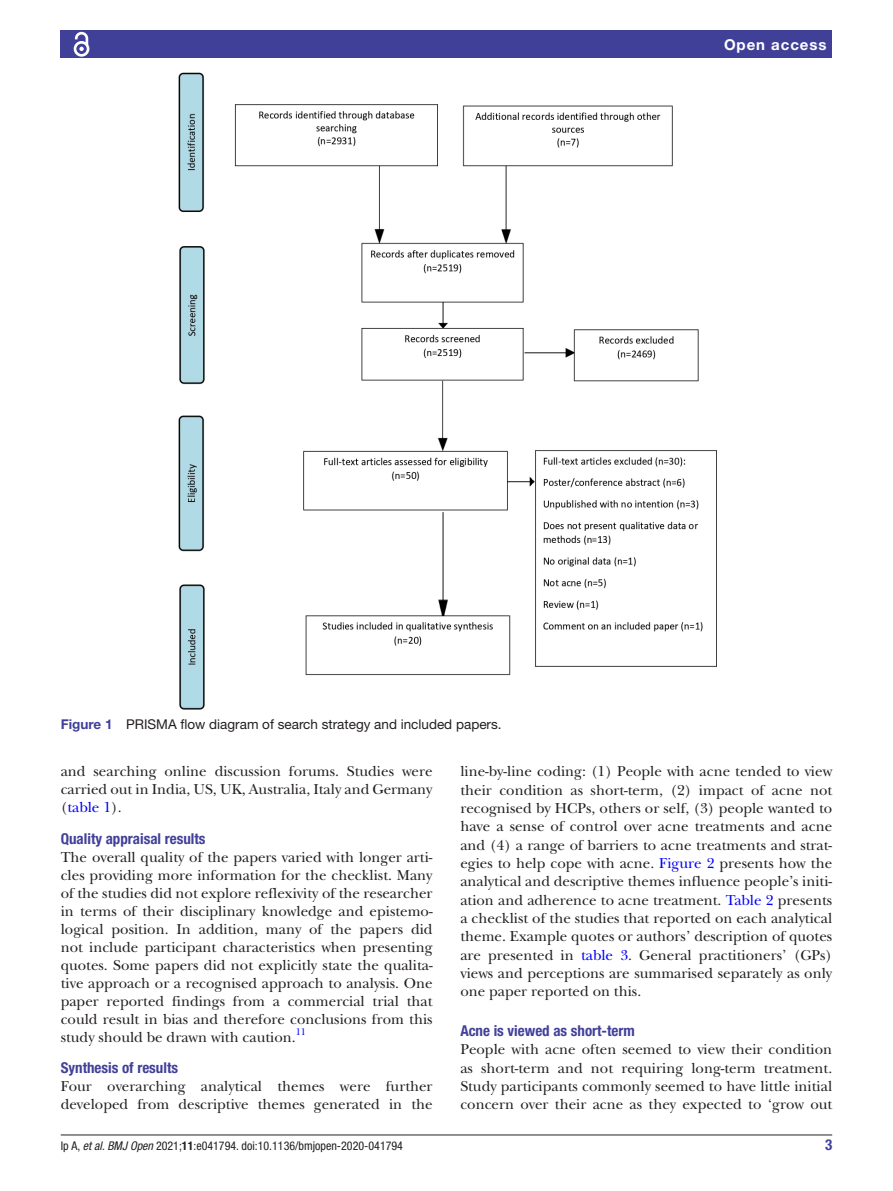
<style>
.page{position:relative;width:893px;height:1191px;background:#fff}
.page>*{position:absolute;margin:0;border:0;box-sizing:border-box;transform-origin:0 0}
.t1{font:15px/18.3px "New Baskerville";color:#231f20;text-align:justify}
.t2{font:700 condensed 15px "Helvetica Neue LT Std";color:#414099}
.t3{font:700 15px "Helvetica Neue LT Std";letter-spacing:.065em;color:#fff}
.t4{font:13.5px "Helvetica Neue LT Std";color:#231f20}
.t5{font:condensed 12px "Helvetica Neue LT Std";color:#231f20}
.s1{font-weight:700;color:#414099}
.s2{color:#00f}
.s3{font-style:italic}
.s4{font-weight:700}
</style>
<div class="page">
<hr style="left:61px;top:1134px;width:771px;height:1px;background:#231f20">
<div style="left:61px;top:31px;width:771px;height:27px;background:#414099"></div>
<svg style="left:73px;top:31px;width:17px;height:26px"></svg>
<img style="left:178px;top:73px;width:538px;height:637px">
<p class="t3" style="left:724px;top:35px;width:104px">Open access</p>
<p class="t4" style="left:61px;top:715px;width:442px"><span class="s1">Figure 1</span> PRISMA flow diagram of search strategy and included papers.</p>
<p class="t1" style="left:61px;top:762px;width:373px">and searching online discussion forums. Studies were carried out in India, US, UK, Australia, Italy and Germany (<span class="s2">table 1</span>).</p>
<p class="t2" style="left:61px;top:829px;width:146px">Quality appraisal results</p>
<p class="t1" style="left:61px;top:848px;width:373px">The overall quality of the papers varied with longer arti&shy;cles providing more information for the checklist. Many of the studies did not explore reflexivity of the researcher in terms of their disciplinary knowledge and epistemo&shy;logical position. In addition, many of the papers did not include participant characteristics when presenting quotes. Some papers did not explicitly state the qualita&shy;tive approach or a recognised approach to analysis. One paper reported findings from a commercial trial that could result in bias and therefore conclusions from this study should be drawn with caution.<sup>11</sup></p>
<p class="t2" style="left:61px;top:1059px;width:119px">Synthesis of results</p>
<p class="t1" style="left:61px;top:1077px;width:373px">Four overarching analytical themes were further developed from descriptive themes generated in the</p>
<p class="t1" style="left:460px;top:762px;width:373px">line-by-line coding: (1) People with acne tended to view their condition as short-term, (2) impact of acne not recognised by HCPs, others or self, (3) people wanted to have a sense of control over acne treatments and acne and (4) a range of barriers to acne treatments and strat&shy;egies to help cope with acne. <span class="s2">Figure 2</span> presents how the analytical and descriptive themes influence people’s initi&shy;ation and adherence to acne treatment. <span class="s2">Table 2</span> presents a checklist of the studies that reported on each analytical theme. Example quotes or authors’ description of quotes are presented in <span class="s2">table 3</span>. General practitioners’ (GPs) views and perceptions are summarised separately as only one paper reported on this.</p>
<p class="t2" style="left:460px;top:1021px;width:176px">Acne is viewed as short-term</p>
<p class="t1" style="left:460px;top:1040px;width:373px">People with acne often seemed to view their condition as short-term and not requiring long-term treatment.<br>Study participants commonly seemed to have little initial concern over their acne as they expected to ‘grow out</p>
<p class="t5" style="left:61px;top:1138px;width:344px">Ip A, <span class="s3">et al</span>. <span class="s3">BMJ Open</span> 2021;<span class="s4">11</span>:e041794. doi:10.1136/bmjopen-2020-041794</p>
<p class="t2" style="left:825px;top:1135px;width:9px">3</p>
</div>
